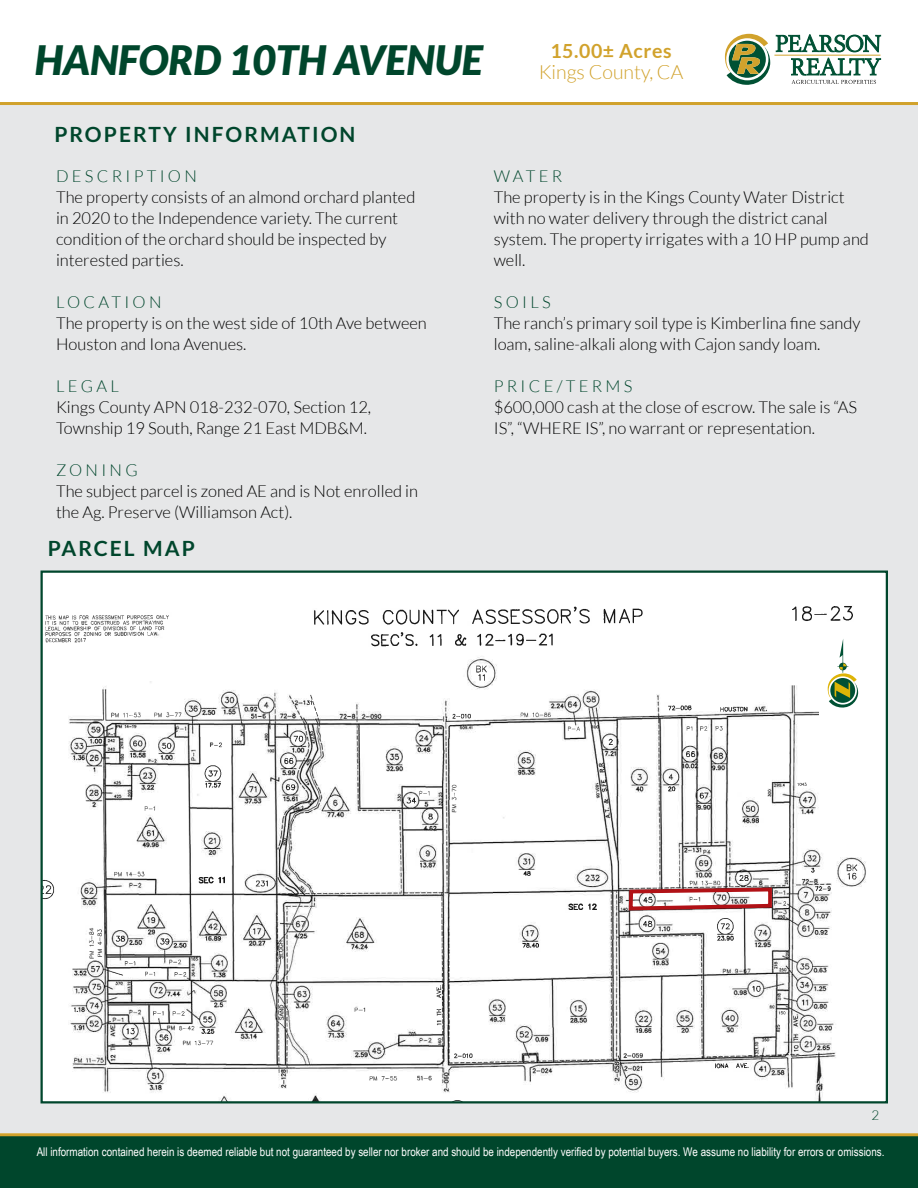
<style>
.page{position:relative;width:918px;height:1188px;background:#fff}
.page>*{position:absolute;margin:0;border:0;box-sizing:border-box;transform-origin:0 0}
.t1{font:italic 900 40.5px "Lato";color:#00462c}
.t2{font:700 21px "Lato";letter-spacing:.1em;color:#00462c}
.t3{font:300 19.5px "Lato";color:#d1a22c}
.t4{font:700 19.5px "Lato";letter-spacing:.03em;color:#d1a22c}
.t5{font:300 16.5px/21px "Lato";color:#000}
.t6{font:300 16.5px "Lato";letter-spacing:.2em;color:#00462c}
.t7{font:300 13.5px "Lato";color:#00462c}
.t8{font:12px "Arial Narrow";color:#fff}
</style>
<div class="page">
<div style="left:0;top:105px;width:918px;height:1028px;background:#e6e7e8"></div>
<svg style="left:725px;top:34px;width:156px;height:51px"></svg>
<hr style="left:0;top:102px;width:918px;height:3px;background:#d1a22c">
<div style="left:0;top:1134px;width:918px;height:54px;background:#00462c"></div>
<hr style="left:0;top:1133px;width:918px;height:3px;background:#d1a22c">
<div style="left:43px;top:574px;width:842px;height:526px;background:#fff"></div>
<img style="left:43px;top:606px;width:809px;height:494px">
<img style="left:419px;top:726px;width:161px;height:69px">
<svg style="left:627px;top:886px;width:147px;height:26px;background:#cb9a9b"></svg>
<div style="left:819px;top:638px;width:63px;height:92px;background:#fff"></div>
<svg style="left:827px;top:639px;width:32px;height:69px"></svg>
<h1 class="t1" style="left:35px;top:37px;width:449px">HANFORD 10TH AVENUE</h1>
<p class="t4" style="left:550px;top:40px;width:123px">15.00± Acres</p>
<p class="t3" style="left:539px;top:62px;width:146px">Kings County, CA</p>
<p class="t2" style="left:54px;top:123px;width:303px">PROPERTY INFORMATION</p>
<p class="t6" style="left:56px;top:167px;width:142px">DESCRIPTION</p>
<p class="t5" style="left:56px;top:187px;width:361px">The property consists of an almond orchard planted in 2020 to the Independence variety. The current condition of the orchard should be inspected by interested parties.</p>
<p class="t6" style="left:56px;top:293px;width:107px">LOCATION</p>
<p class="t5" style="left:56px;top:313px;width:372px">The property is on the west side of 10th Ave between<br>Houston and Iona Avenues.</p>
<p class="t6" style="left:56px;top:377px;width:64px">LEGAL</p>
<p class="t5" style="left:56px;top:397px;width:317px">Kings County APN 018-232-070, Section 12,<br>Township 19 South, Range 21 East MDB&amp;M.</p>
<p class="t6" style="left:56px;top:461px;width:83px">ZONING</p>
<p class="t5" style="left:56px;top:481px;width:364px">The subject parcel is zoned AE and is Not enrolled in the Ag. Preserve (Williamson Act).</p>
<p class="t2" style="left:48px;top:536px;width:149px">PARCEL MAP</p>
<p class="t6" style="left:494px;top:167px;width:70px">WATER</p>
<p class="t5" style="left:494px;top:187px;width:377px">The property is in the Kings County Water District with no water delivery through the district canal system. The property irrigates with a 10 HP pump and well.</p>
<p class="t6" style="left:494px;top:293px;width:58px">SOILS</p>
<p class="t5" style="left:494px;top:313px;width:368px">The ranch’s primary soil type is Kimberlina fine sandy loam, saline-alkali along with Cajon sandy loam.</p>
<p class="t6" style="left:494px;top:377px;width:140px">PRICE/TERMS</p>
<p class="t5" style="left:494px;top:397px;width:365px">$600,000 cash at the close of escrow. The sale is “AS<br>IS”, “WHERE IS”, no warrant or representation.</p>
<p class="t7" style="left:871px;top:1108px;width:9px">2</p>
<p class="t8" style="left:37px;top:1143px;width:849px">All information contained herein is deemed reliable but not guaranteed by seller nor broker and should be independently verified by potential buyers. We assume no liability for errors or omissions.</p>
</div>
